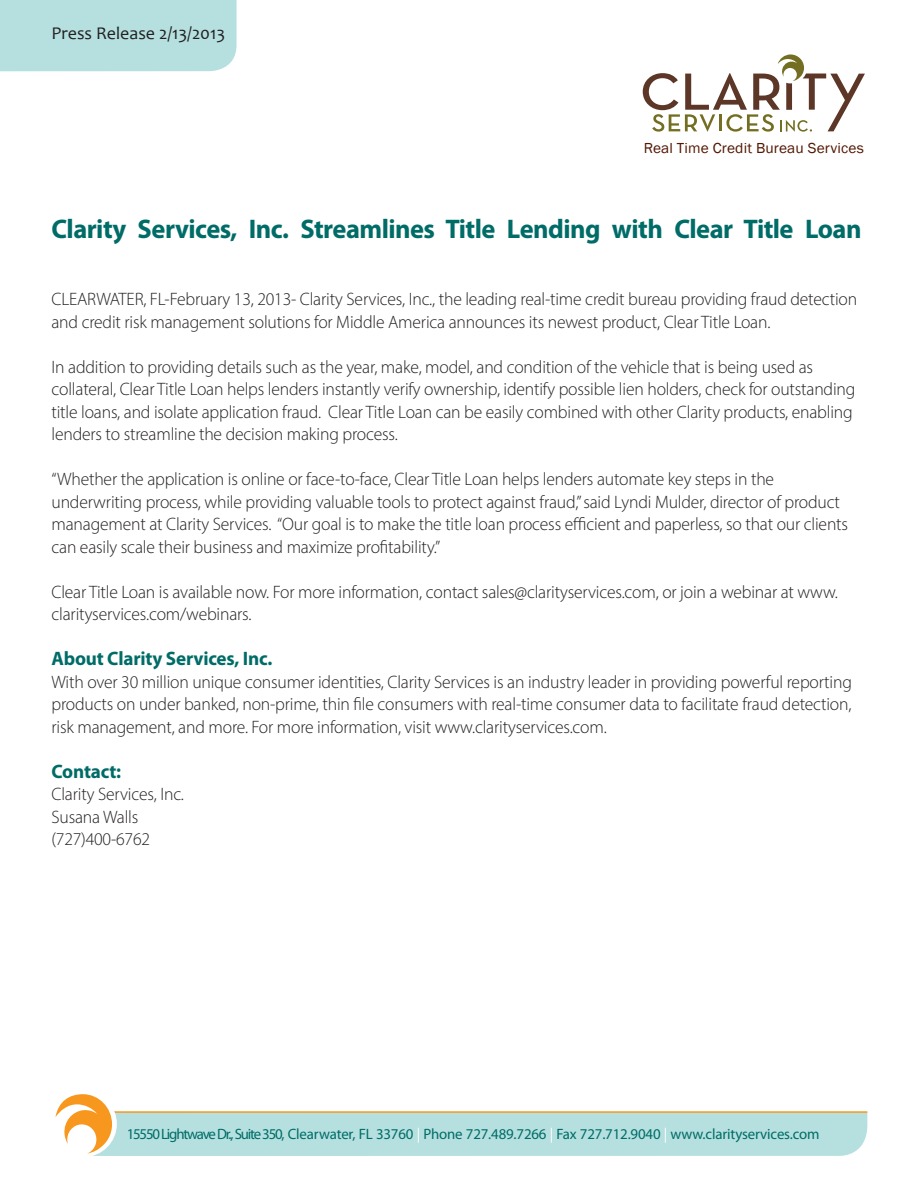
<style>
.page{position:relative;width:918px;height:1188px;background:#fff}
.page>*{position:absolute;margin:0;border:0;box-sizing:border-box;transform-origin:0 0}
.t1{font:700 27px "Myriad Pro";letter-spacing:-.02em;color:#006c67}
.t2{font:700 19.5px "Myriad Pro";letter-spacing:-.01em;color:#006c67}
.t3{font:300 18px/22.5px "Myriad Pro";letter-spacing:-.01em;color:#231f20}
.t4{font:18px "Candara";color:#231f20}
.t5{font:15px "Myriad Pro";letter-spacing:-.01em;color:#006c67}
.t6{font:15px "Franklin Gothic";letter-spacing:.01em;color:#531600}
.s1{color:#fff}
</style>
<div class="page">
<div style="left:0;top:0;width:237px;height:71px;background:#b5e0df"></div>
<svg style="left:55px;top:1094px;width:812px;height:62px"></svg>
<svg style="left:643px;top:54px;width:222px;height:78px"></svg>
<p class="t4" style="left:51px;top:22px;width:175px">Press Release 2/13/2013</p>
<p class="t6" style="left:644px;top:139px;width:222px">Real Time Credit Bureau Services</p>
<p class="t1" style="left:51px;top:211px;width:812px">Clarity Services, Inc. Streamlines Title Lending with Clear Title Loan</p>
<p class="t3" style="left:51px;top:288px;width:807px">CLEARWATER, FL-February 13, 2013- Clarity Services, Inc., the leading real-time credit bureau providing fraud detection and credit risk management solutions for Middle America announces its newest product, Clear Title Loan.</p>
<p class="t3" style="left:51px;top:355px;width:805px">In addition to providing details such as the year, make, model, and condition of the vehicle that is being used as collateral, Clear Title Loan helps lenders instantly verify ownership, identify possible lien holders, check for outstanding title loans, and isolate application fraud. Clear Title Loan can be easily combined with other Clarity products, enabling lenders to streamline the decision making process.</p>
<p class="t3" style="left:51px;top:468px;width:798px">“Whether the application is online or face-to-face, Clear Title Loan helps lenders automate key steps in the underwriting process, while providing valuable tools to protect against fraud,” said Lyndi Mulder, director of product management at Clarity Services. “Our goal is to make the title loan process efficient and paperless, so that our clients can easily scale their business and maximize profitability.”</p>
<p class="t3" style="left:51px;top:580px;width:788px">Clear Title Loan is available now. For more information, contact sales@clarityservices.com, or join a webinar at www. clarityservices.com/webinars.</p>
<p class="t2" style="left:51px;top:646px;width:223px">About Clarity Services, Inc.</p>
<p class="t3" style="left:51px;top:670px;width:802px;text-align:justify">With over 30 million unique consumer identities, Clarity Services is an industry leader in providing powerful reporting products on under banked, non-prime, thin file consumers with real-time consumer data to facilitate fraud detection, risk management, and more. For more information, visit www.clarityservices.com.</p>
<p class="t2" style="left:51px;top:758px;width:71px">Contact:</p>
<p class="t3" style="left:51px;top:783px;width:134px">Clarity Services, Inc.<br>Susana Walls (727)400-6762</p>
<p class="t5" style="left:127px;top:1125px;width:694px">15550 Lightwave Dr., Suite 350, Clearwater, FL 33760 <span class="s1">|</span> Phone 727.489.7266 <span class="s1">|</span> Fax 727.712.9040 <span class="s1">|</span> www.clarityservices.com</p>
</div>
